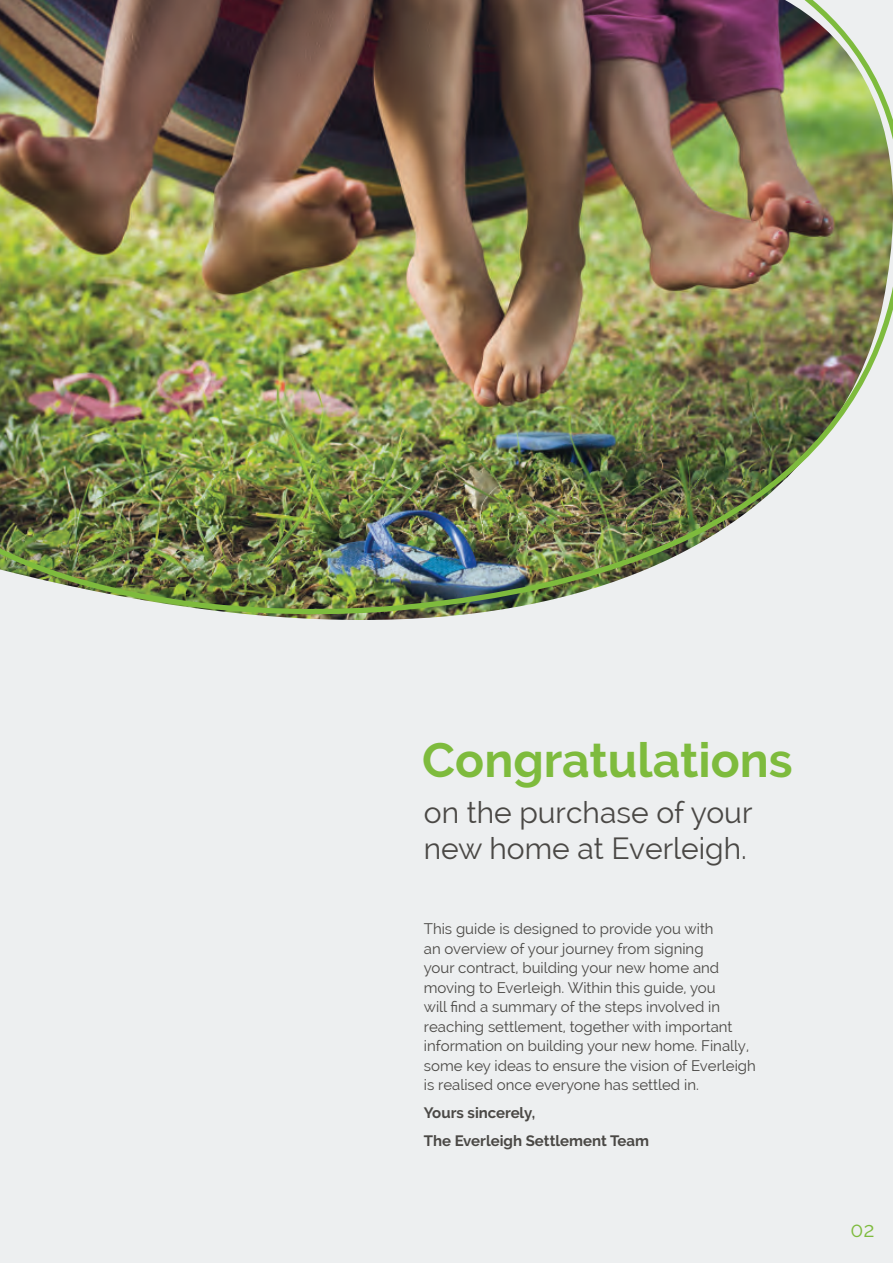
<style>
.page{position:relative;width:893px;height:1263px;background:#edeff0}
.page>*{position:absolute;margin:0;border:0;box-sizing:border-box;transform-origin:0 0}
.t1{font:700 48px "Raleway";color:#7ebb3d}
.t2{font:30px/36px "Raleway";color:#4a4845}
.t3{font:21px "Raleway";color:#7ebb3d}
.t4{font:15px/19.5px "Raleway";color:#4a4845}
.t5{font:700 15px "Raleway";color:#4a4845}
</style>
<div class="page">
<img style="left:0;top:0;width:893px;height:620px">
<p class="t1" style="left:422px;top:732px;width:372px">Congratulations</p>
<p class="t2" style="left:424px;top:794px;width:330px">on the purchase of your new home at Everleigh.</p>
<p class="t4" style="left:424px;top:919px;width:334px">This guide is designed to provide you with<br>an overview of your journey from signing<br>your contract, building your new home and moving to Everleigh. Within this guide, you<br>will find a summary of the steps involved in reaching settlement, together with important information on building your new home. Finally, some key ideas to ensure the vision of Everleigh is realised once everyone has settled in.</p>
<p class="t5" style="left:424px;top:1104px;width:113px">Yours sincerely,</p>
<p class="t5" style="left:424px;top:1132px;width:227px">The Everleigh Settlement Team</p>
<p class="t3" style="left:850px;top:1218px;width:26px">02</p>
</div>
